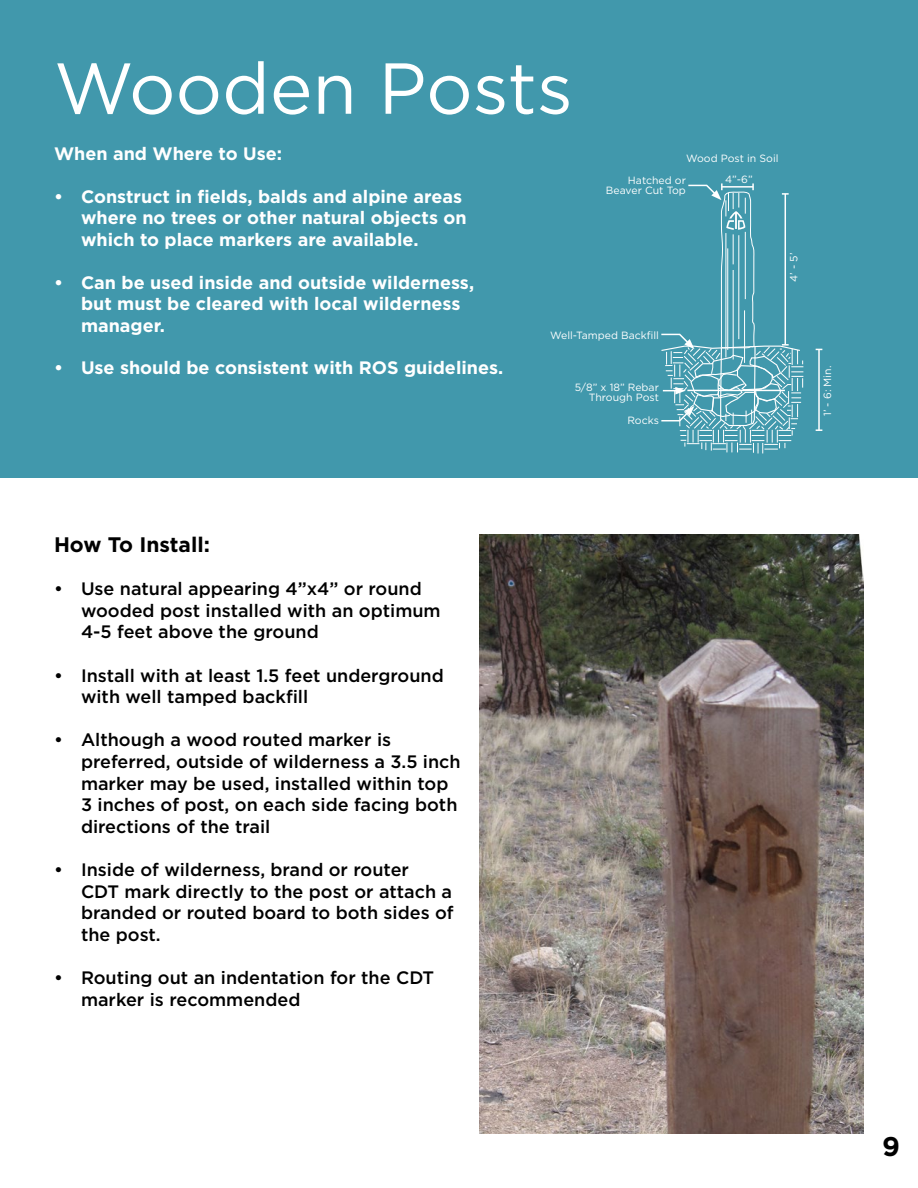
<style>
.page{position:relative;width:918px;height:1188px;background:#fff}
.page>*{position:absolute;margin:0;border:0;box-sizing:border-box;transform-origin:0 0}
.t1{font:72px "Gotham";color:#fff}
.t2{font:700 27px "Gotham";color:#000}
.t3{font:700 21px "Gotham";color:#000}
.t4{font:500 18px/21.6px "Gotham";color:#000}
.t5{font:700 18px/21.6px "Gotham";color:#fff}
.t6{font:10.5px/10.5px "Gotham";color:#fff;text-align:right}
</style>
<div class="page">
<div style="left:0;top:0;width:918px;height:477px;background:#4198ac"></div>
<img style="left:480px;top:535px;width:384px;height:599px">
<hr style="left:818px;top:349px;width:2px;height:81px;background:#fff">
<svg style="left:816px;top:429px;width:6px;height:2px"></svg>
<svg style="left:661px;top:183px;width:142px;height:270px"></svg>
<h1 class="t1" style="left:54px;top:48px;width:520px">Wooden Posts</h1>
<p class="t5" style="left:54px;top:143px;width:230px">When and Where to Use:</p>
<p class="t5" style="left:81px;top:185px;width:387px;text-indent:-27px">• Construct in fields, balds and alpine areas where no trees or other natural objects on which to place markers are available.</p>
<p class="t5" style="left:81px;top:271px;width:395px;text-indent:-27px">• Can be used inside and outside wilderness, but must be cleared with local wilderness manager.</p>
<p class="t5" style="left:54px;top:357px;width:451px">• Use should be consistent with ROS guidelines.</p>
<p class="t6" style="left:686px;top:152px;width:94px">Wood Post in Soil</p>
<p class="t6" style="left:628px;top:174px;width:59px">Hatched or</p>
<p class="t6" style="left:725px;top:174px;width:29px">4”-6”</p>
<p class="t6" style="left:606px;top:185px;width:81px">Beaver Cut Top</p>
<p class="t6" style="left:550px;top:329px;width:110px">Well-Tamped Backfill</p>
<p class="t6" style="left:575px;top:382px;width:86px">5/8” x 18” Rebar<br>Through Post</p>
<p class="t6" style="left:627px;top:415px;width:33px">Rocks</p>
<p class="t6" style="left:788px;top:282px;width:31px;rotate:-90deg">4’ - 5’</p>
<p class="t6" style="left:822px;top:416px;width:52px;rotate:-90deg">1’ - 6: Min.</p>
<p class="t3" style="left:54px;top:532px;width:157px">How To Install:</p>
<p class="t4" style="left:81px;top:578px;width:361px;text-indent:-27px">• Use natural appearing 4”x4” or round wooded post installed with an optimum<br>4-5 feet above the ground</p>
<p class="t4" style="left:81px;top:664px;width:364px;text-indent:-27px">• Install with at least 1.5 feet underground with well tamped backfill</p>
<p class="t4" style="left:81px;top:729px;width:381px;text-indent:-27px">• Although a wood routed marker is preferred, outside of wilderness a 3.5 inch marker may be used, installed within top 3 inches of post, on each side facing both directions of the trail</p>
<p class="t4" style="left:81px;top:858px;width:374px;text-indent:-27px">• Inside of wilderness, brand or router<br>CDT mark directly to the post or attach a branded or routed board to both sides of the post.</p>
<p class="t4" style="left:81px;top:966px;width:355px;text-indent:-27px">• Routing out an indentation for the CDT marker is recommended</p>
<h2 class="t2" style="left:882px;top:1131px;width:19px">9</h2>
</div>
